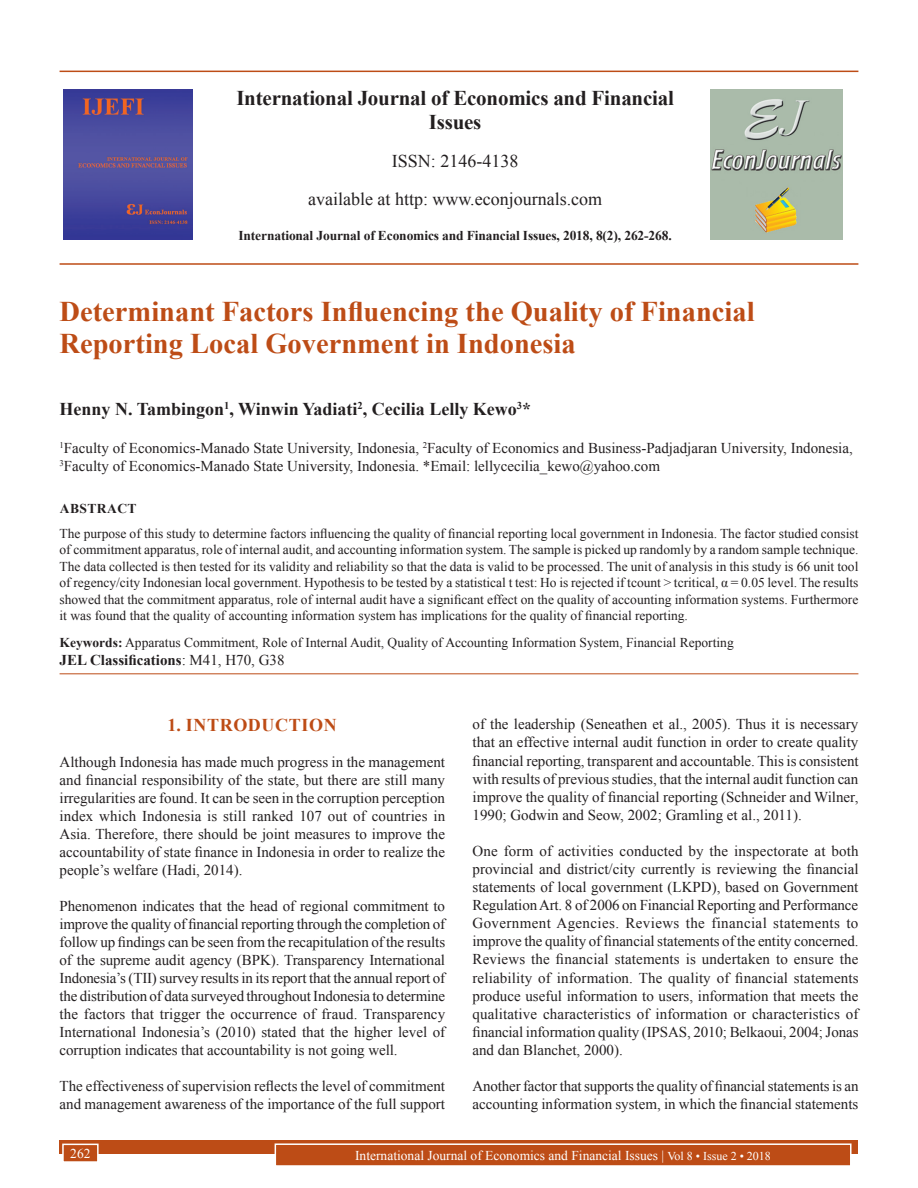
<style>
.page{position:relative;width:918px;height:1188px;background:#fff}
.page>*{position:absolute;margin:0;border:0;box-sizing:border-box;transform-origin:0 0}
.AT{font:700 28.5px/31.5px "Times New Roman";color:#bd4c16}
.Issue_details{font:700 21px/24px "Times New Roman";letter-spacing:-.01em;color:#231f20;text-align:center}
.AU{font:700 18px "Times New Roman";color:#231f20}
.Issue_details-2{font:18px "Times New Roman";color:#231f20}
.t1{font:700 18px "Times New Roman";letter-spacing:.035em;color:#bd4c16}
.TX{font:15px/18.1px "Times New Roman";color:#231f20;text-align:justify}
.AFF{font:15px/18px "Times New Roman";color:#231f20}
.KWD{font:700 15px "Times New Roman";color:#231f20}
.ABS{font:13.5px/16.5px "Times New Roman";color:#231f20;text-align:justify}
.KWD-2{font:13.5px "Times New Roman";color:#231f20}
.Folio{font:13.5px "Times New Roman";color:#fff}
.Issue_details-3{font:700 13.5px "Times New Roman";letter-spacing:-.01em;color:#231f20}
.ABSH{font:700 13.5px "Times New Roman";letter-spacing:.035em;color:#231f20}
.s1{font-weight:700}
.s2{font-weight:400}
.s3{font-size:12px}
</style>
<div class="page">
<hr style="left:60px;top:71px;width:798px;height:1px;background:#bd4c16">
<hr style="left:60px;top:263px;width:798px;height:2px;background:#bd4c16">
<img style="left:64px;top:89px;width:129px;height:151px">
<img style="left:711px;top:89px;width:132px;height:150px">
<div style="left:60px;top:1140px;width:798px;height:13px;background:#bd4c16"></div>
<div style="left:275px;top:1144px;width:576px;height:22px;background:#bd4c16"></div>
<div style="left:275px;top:1143px;width:577px;height:24px;border:2px solid #fff"></div>
<div style="left:63px;top:1144px;width:35px;height:18px;background:#bd4c16"></div>
<div style="left:62px;top:1144px;width:37px;height:19px;border:2px solid #fff"></div>
<hr style="left:60px;top:673px;width:798px;height:1px;background:#bd4c16">
<p class="Issue_details" style="left:236px;top:85px;width:439px">International Journal of Economics and Financial<br>Issues</p>
<p class="Issue_details-2" style="left:392px;top:148px;width:128px">ISSN: 2146-4138</p>
<p class="Issue_details-2" style="left:308px;top:186px;width:296px">available at http: www.econjournals.com</p>
<p class="Issue_details-3" style="left:238px;top:226px;width:435px">International Journal of Economics and Financial Issues, 2018, 8(2), 262-268.</p>
<p class="AT" style="left:60px;top:295px;width:697px">Determinant Factors Influencing the Quality of Financial<br>Reporting Local Government in Indonesia</p>
<p class="AU" style="left:60px;top:396px;width:473px">Henny N. Tambingon<sup>1</sup>, Winwin Yadiati<sup>2</sup>, Cecilia Lelly Kewo<sup>3</sup>*</p>
<p class="AFF" style="left:60px;top:438px;width:795px"><sup>1</sup>Faculty of Economics-Manado State University, Indonesia, <sup>2</sup>Faculty of Economics and Business-Padjadjaran University, Indonesia,<br><sup>3</sup>Faculty of Economics-Manado State University, Indonesia. *Email: lellycecilia_kewo@yahoo.com</p>
<p class="ABSH" style="left:60px;top:498px;width:78px">ABSTRACT</p>
<p class="ABS" style="left:60px;top:525px;width:801px">The purpose of this study to determine factors influencing the quality of financial reporting local government in Indonesia. The factor studied consist of commitment apparatus, role of internal audit, and accounting information system. The sample is picked up randomly by a random sample technique.<br>The data collected is then tested for its validity and reliability so that the data is valid to be processed. The unit of analysis in this study is 66 unit tool of regency/city Indonesian local government. Hypothesis to be tested by a statistical t test: Ho is rejected if tcount &gt; tcritical, α = 0.05 level. The results showed that the commitment apparatus, role of internal audit have a significant effect on the quality of accounting information systems. Furthermore it was found that the quality of accounting information system has implications for the quality of financial reporting.</p>
<p class="KWD-2" style="left:60px;top:633px;width:676px"><span class="s1">Keywords:</span> Apparatus Commitment, Role of Internal Audit, Quality of Accounting Information System, Financial Reporting</p>
<p class="KWD" style="left:60px;top:649px;width:227px">JEL Classifications<span class="s2">: M41, H70, G38</span></p>
<h1 class="t1" style="left:168px;top:712px;width:171px">1. INTRODUCTION</h1>
<p class="TX" style="left:60px;top:753px;width:387px">Although Indonesia has made much progress in the management and financial responsibility of the state, but there are still many irregularities are found. It can be seen in the corruption perception index which Indonesia is still ranked 107 out of countries in Asia. Therefore, there should be joint measures to improve the accountability of state finance in Indonesia in order to realize the people’s welfare (Hadi, 2014).</p>
<p class="TX" style="left:60px;top:897px;width:387px">Phenomenon indicates that the head of regional commitment to improve the quality of financial reporting through the completion of follow up findings can be seen from the recapitulation of the results of the supreme audit agency (BPK). Transparency International Indonesia’s (TII) survey results in its report that the annual report of the distribution of data surveyed throughout Indonesia to determine the factors that trigger the occurrence of fraud. Transparency International Indonesia’s (2010) stated that the higher level of corruption indicates that accountability is not going well.</p>
<p class="TX" style="left:60px;top:1077px;width:387px">The effectiveness of supervision reflects the level of commitment and management awareness of the importance of the full support</p>
<p class="TX" style="left:472px;top:715px;width:388px">of the leadership (Seneathen et al., 2005). Thus it is necessary that an effective internal audit function in order to create quality financial reporting, transparent and accountable. This is consistent with results of previous studies, that the internal audit function can improve the quality of financial reporting (Schneider and Wilner, 1990; Godwin and Seow, 2002; Gramling et al., 2011).</p>
<p class="TX" style="left:472px;top:841px;width:388px">One form of activities conducted by the inspectorate at both provincial and district/city currently is reviewing the financial statements of local government (LKPD), based on Government Regulation Art. 8 of 2006 on Financial Reporting and Performance Government Agencies. Reviews the financial statements to improve the quality of financial statements of the entity concerned.<br>Reviews the financial statements is undertaken to ensure the reliability of information. The quality of financial statements produce useful information to users, information that meets the qualitative characteristics of information or characteristics of financial information quality (IPSAS, 2010; Belkaoui, 2004; Jonas and dan Blanchet, 2000).</p>
<p class="TX" style="left:472px;top:1076px;width:388px">Another factor that supports the quality of financial statements is an accounting information system, in which the financial statements</p>
<p class="Folio" style="left:70px;top:1144px;width:22px">262</p>
<p class="Folio" style="left:355px;top:1146px;width:417px">International Journal of Economics and Financial Issues | <span class="s3">Vol 8 • Issue 2 • 2018</span></p>
</div>
